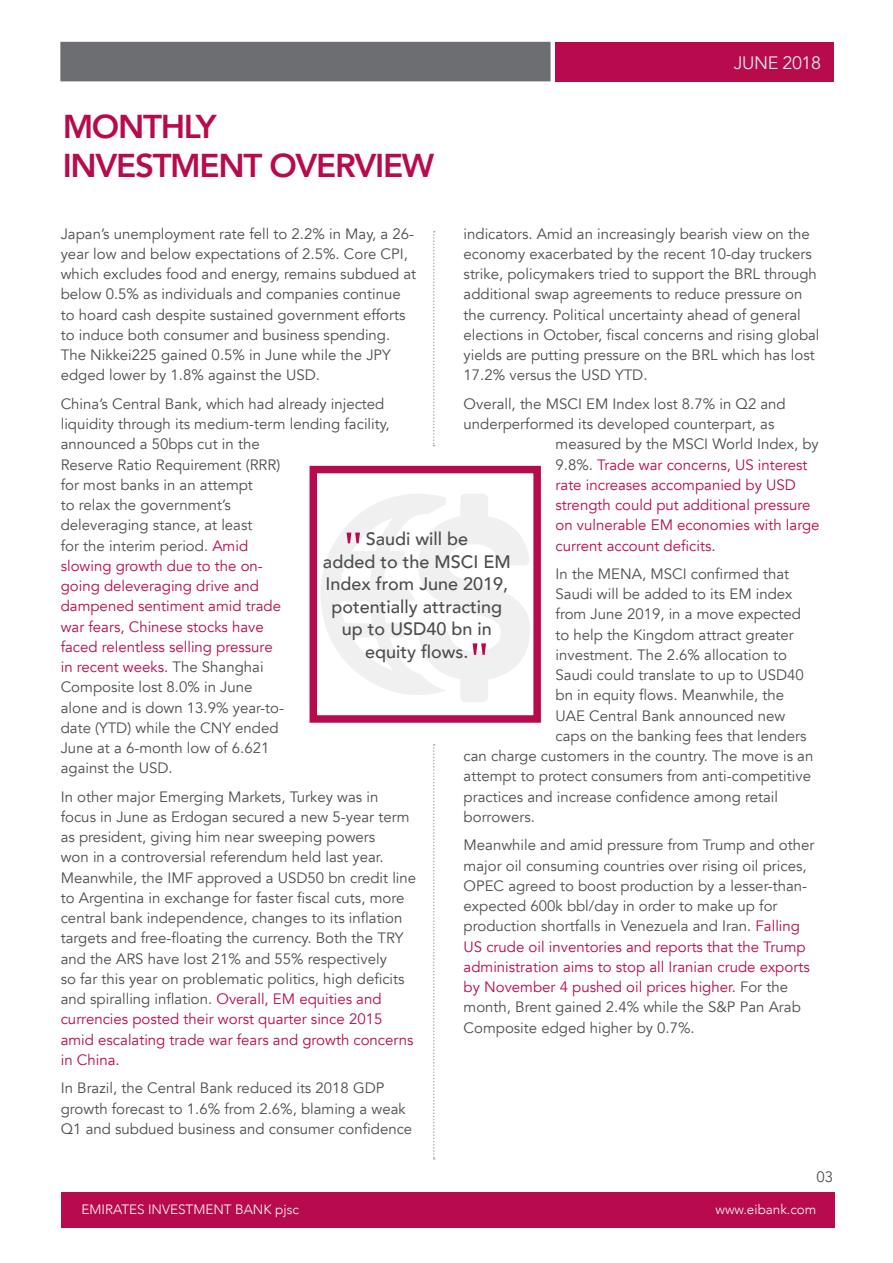
<style>
.page{position:relative;width:893px;height:1263px;background:#fff}
.page>*{position:absolute;margin:0;border:0;box-sizing:border-box;transform-origin:0 0}
.t1{font:800 33px/39.6px "Avenir";letter-spacing:-.04em;color:#b80b4d}
.t2{font:500 18px/22.5px "Avenir";color:#4d4d4f;text-align:center}
.t3{font:18px "Avenir";letter-spacing:-.025em;color:#e6e7e8}
.t4{font:15px/20.2px "Avenir";color:#4d4d4f}
.t5{font:15px "Avenir";color:#b80b4d}
.t6{font:300 13.5px "Avenir";color:#fff}
.s1{color:#b80b4d}
.s2{color:#4d4d4f}
</style>
<div class="page">
<div style="left:310px;top:466px;width:231px;height:257px;border:8px solid #b80b4d"></div>
<div style="left:556px;top:42px;width:278px;height:39px;background:#b80b4d"></div>
<div style="left:60px;top:42px;width:491px;height:39px;background:#6d6e71"></div>
<div style="left:61px;top:1192px;width:774px;height:35px;background:#b80b4d"></div>
<svg style="left:314px;top:492px;width:216px;height:210px"></svg>
<svg style="left:433px;top:744px;width:2px;height:415px"></svg>
<svg style="left:433px;top:231px;width:2px;height:215px"></svg>
<h1 class="t1" style="left:63px;top:106px;width:373px">MONTHLY<br>INVESTMENT OVERVIEW</h1>
<p class="t3" style="left:734px;top:52px;width:89px">JUNE 2018</p>
<p class="t4" style="left:61px;top:224px;width:357px">Japan’s unemployment rate fell to 2.2% in May, a 26- year low and below expectations of 2.5%. Core CPI, which excludes food and energy, remains subdued at below 0.5% as individuals and companies continue to hoard cash despite sustained government efforts to induce both consumer and business spending.<br>The Nikkei225 gained 0.5% in June while the JPY edged lower by 1.8% against the USD.</p>
<p class="t4" style="left:61px;top:394px;width:331px">China’s Central Bank, which had already injected liquidity through its medium-term lending facility, announced a 50bps cut in the<br>Reserve Ratio Requirement (RRR)<br>for most banks in an attempt<br>to relax the government’s<br>deleveraging stance, at least<br>for the interim period. <span class="s1">Amid<br>slowing growth due to the on-<br>going deleveraging drive and<br>dampened sentiment amid trade<br>war fears, Chinese stocks have<br>faced relentless selling pressure<br>in recent weeks.</span> The Shanghai<br>Composite lost 8.0% in June<br>alone and is down 13.9% year-to-<br>date (YTD) while the CNY ended<br>June at a 6-month low of 6.621<br>against the USD.</p>
<p class="t4" style="left:61px;top:787px;width:357px">In other major Emerging Markets, Turkey was in focus in June as Erdogan secured a new 5-year term as president, giving him near sweeping powers<br>won in a controversial referendum held last year.<br>Meanwhile, the IMF approved a USD50 bn credit line to Argentina in exchange for faster fiscal cuts, more central bank independence, changes to its inflation targets and free-floating the currency. Both the TRY and the ARS have lost 21% and 55% respectively<br>so far this year on problematic politics, high deficits and spiralling inflation. <span class="s1">Overall, EM equities and currencies posted their worst quarter since 2015 amid escalating trade war fears and growth concerns in China.</span></p>
<p class="t4" style="left:61px;top:1078px;width:353px">In Brazil, the Central Bank reduced its 2018 GDP growth forecast to 1.6% from 2.6%, blaming a weak<br>Q1 and subdued business and consumer confidence</p>
<p class="t4" style="left:464px;top:224px;width:357px">indicators. Amid an increasingly bearish view on the economy exacerbated by the recent 10-day truckers strike, policymakers tried to support the BRL through additional swap agreements to reduce pressure on the currency. Political uncertainty ahead of general elections in October, fiscal concerns and rising global yields are putting pressure on the BRL which has lost 17.2% versus the USD YTD.</p>
<p class="t4" style="left:464px;top:394px;width:324px">Overall, the MSCI EM Index lost 8.7% in Q2 and</p>
<p class="t4" style="left:464px;top:414px;width:312px">underperformed its developed counterpart, as</p>
<p class="t4" style="left:556px;top:434px;width:265px">measured by the MSCI World Index, by</p>
<p class="t5" style="left:556px;top:455px;width:253px"><span class="s2">9.8%.</span> Trade war concerns, US interest</p>
<p class="t5" style="left:556px;top:476px;width:242px">rate increases accompanied by USD</p>
<p class="t5" style="left:556px;top:496px;width:256px">strength could put additional pressure</p>
<p class="t5" style="left:556px;top:516px;width:265px">on vulnerable EM economies with large</p>
<p class="t5" style="left:556px;top:536px;width:161px">current account deficits.</p>
<p class="t4" style="left:556px;top:564px;width:235px">In the MENA, MSCI confirmed that</p>
<p class="t4" style="left:556px;top:584px;width:238px">Saudi will be added to its EM index</p>
<p class="t4" style="left:556px;top:604px;width:247px">from June 2019, in a move expected</p>
<p class="t4" style="left:556px;top:625px;width:240px">to help the Kingdom attract greater</p>
<p class="t4" style="left:556px;top:645px;width:233px">investment. The 2.6% allocation to</p>
<p class="t4" style="left:556px;top:665px;width:250px">Saudi could translate to up to USD40</p>
<p class="t4" style="left:556px;top:685px;width:230px">bn in equity flows. Meanwhile, the</p>
<p class="t4" style="left:556px;top:706px;width:231px">UAE Central Bank announced new</p>
<p class="t4" style="left:556px;top:726px;width:252px">caps on the banking fees that lenders</p>
<p class="t4" style="left:464px;top:746px;width:351px">can charge customers in the country. The move is an</p>
<p class="t4" style="left:464px;top:766px;width:349px">attempt to protect consumers from anti-competitive</p>
<p class="t4" style="left:464px;top:787px;width:316px">practices and increase confidence among retail</p>
<p class="t4" style="left:464px;top:807px;width:73px">borrowers.</p>
<p class="t4" style="left:464px;top:835px;width:352px">Meanwhile and amid pressure from Trump and other major oil consuming countries over rising oil prices, OPEC agreed to boost production by a lesser-than&shy;expected 600k bbl/day in order to make up for production shortfalls in Venezuela and Iran. <span class="s1">Falling US crude oil inventories and reports that the Trump administration aims to stop all Iranian crude exports by November 4 pushed oil prices higher.</span> For the month, Brent gained 2.4% while the S&amp;P Pan Arab Composite edged higher by 0.7%.</p>
<p class="t2" style="left:323px;top:527px;width:189px">Saudi will be<br>added to the MSCI EM<br>Index from June 2019, potentially attracting up to USD40 bn in equity flows.</p>
<p class="t4" style="left:816px;top:1167px;width:18px">03</p>
<p class="t6" style="left:81px;top:1201px;width:219px">EMIRATES INVESTMENT BANK pjsc</p>
<p class="t6" style="left:716px;top:1201px;width:102px">www.eibank.com</p>
</div>
